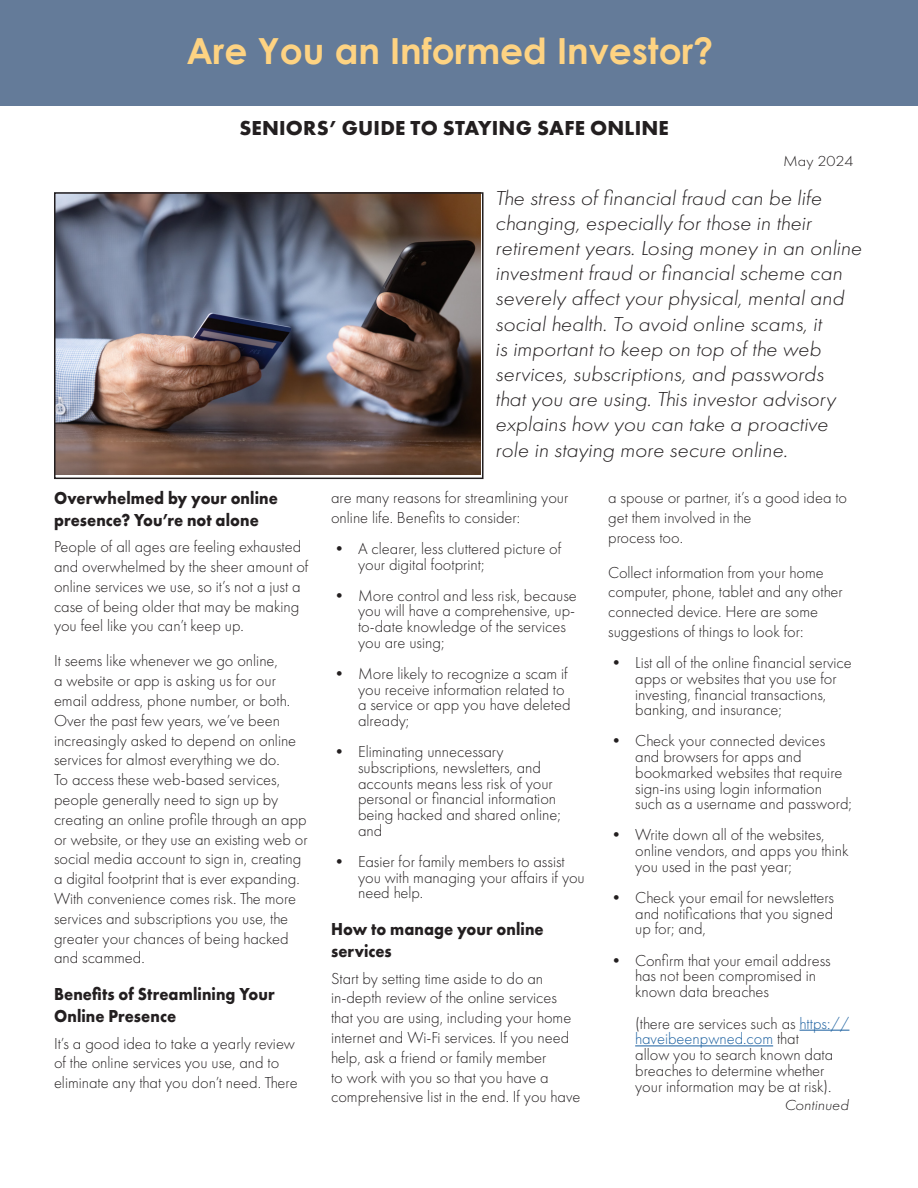
<style>
.page{position:relative;width:918px;height:1188px;background:#fff}
.page>*{position:absolute;margin:0;border:0;box-sizing:border-box;transform-origin:0 0}
.Header_-page_-_white{font:700 36px "Century Gothic";color:#fed382}
.Body{font:italic 300 21px/25.2px "Futura PT";color:#231f20;scale:1.1 1}
.Subhead{font:700 21px "Futura PT";letter-spacing:.01em;color:#231f20}
.Paragraph_Style_2{font:700 18px/21.6px "Futura PT";letter-spacing:.005em;color:#231f20;scale:.9 1}
.Body-2{font:300 16.5px/19.8px "Futura PT";color:#231f20}
.Body-3{font:italic 300 15px "Futura PT";color:#231f20;scale:1.1 1}
.Body-4{font:300 15px "Futura PT";color:#231f20;scale:1.1 1}
.s1{color:#175d9e}
</style>
<div class="page">
<div style="left:0;top:0;width:918px;height:106px;background:#647b99"></div>
<img style="left:57px;top:195px;width:424px;height:279px">
<div style="left:54px;top:192px;width:430px;height:287px;border:2px solid #231f20"></div>
<hr style="left:800px;top:1030px;width:49px;height:1px;background:#175d9e">
<hr style="left:635px;top:1045px;width:138px;height:1px;background:#175d9e">
<p class="Header_-page_-_white" style="left:186px;top:23px;width:529px">Are You an Informed Investor?</p>
<p class="Subhead" style="left:239px;top:115px;width:431px">SENIORS’ GUIDE TO STAYING SAFE ONLINE</p>
<p class="Body-4" style="left:783px;top:152px;width:65px">May 2024</p>
<p class="Paragraph_Style_2" style="left:54px;top:487px;width:250px">Overwhelmed by your online presence? You’re not alone</p>
<p class="Body-2" style="left:54px;top:537px;width:256px">People of all ages are feeling exhausted and overwhelmed by the sheer amount of online services we use, so it’s not a just a case of being older that may be making you feel like you can’t keep up.</p>
<p class="Body-2" style="left:54px;top:651px;width:255px">It seems like whenever we go online,<br>a website or app is asking us for our email address, phone number, or both.<br>Over the past few years, we’ve been increasingly asked to depend on online services for almost everything we do.<br>To access these web-based services, people generally need to sign up by creating an online profile through an app or website, or they use an existing web or social media account to sign in, creating a digital footprint that is ever expanding.<br>With convenience comes risk. The more services and subscriptions you use, the greater your chances of being hacked and scammed.</p>
<p class="Paragraph_Style_2" style="left:54px;top:983px;width:247px">Benefits of Streamlining Your<br>Online Presence</p>
<p class="Body-2" style="left:54px;top:1033px;width:245px">It’s a good idea to take a yearly review of the online services you use, and to eliminate any that you don’t need. There</p>
<p class="Body" style="left:495px;top:185px;width:335px">The stress of financial fraud can be life changing, especially for those in their retirement years. Losing money in an online investment fraud or financial scheme can severely affect your physical, mental and social health. To avoid online scams, it<br>is important to keep on top of the web services, subscriptions, and passwords<br>that you are using. This investor advisory explains how you can take a proactive role in staying more secure online.</p>
<p class="Body-2" style="left:331px;top:488px;width:239px">are many reasons for streamlining your online life. Benefits to consider:</p>
<p class="Body-2" style="left:358px;top:541px;width:205px;line-height:15.8px;text-indent:-27px">• A clearer, less cluttered picture of your digital footprint;</p>
<p class="Body-2" style="left:358px;top:587px;width:220px;line-height:15.8px;text-indent:-27px">• More control and less risk, because you will have a comprehensive, up&shy;to-date knowledge of the services you are using;</p>
<p class="Body-2" style="left:358px;top:666px;width:214px;line-height:15.8px;text-indent:-27px">• More likely to recognize a scam if you receive information related to a service or app you have deleted already;</p>
<p class="Body-2" style="left:358px;top:744px;width:204px;line-height:15.8px;text-indent:-27px">• Eliminating unnecessary subscriptions, newsletters, and accounts means less risk of your personal or financial information being hacked and shared online; and</p>
<p class="Body-2" style="left:358px;top:854px;width:228px;line-height:15.8px;text-indent:-27px">• Easier for family members to assist you with managing your affairs if you need help.</p>
<p class="Paragraph_Style_2" style="left:331px;top:918px;width:238px">How to manage your online services</p>
<p class="Body-2" style="left:331px;top:968px;width:251px">Start by setting time aside to do an in-depth review of the online services that you are using, including your home internet and Wi-Fi services. If you need help, ask a friend or family member<br>to work with you so that you have a comprehensive list in the end. If you have</p>
<p class="Body-2" style="left:608px;top:488px;width:241px">a spouse or partner, it’s a good idea to get them involved in the<br>process too.</p>
<p class="Body-2" style="left:608px;top:562px;width:236px">Collect information from your home computer, phone, tablet and any other connected device. Here are some suggestions of things to look for:</p>
<p class="Body-2" style="left:635px;top:655px;width:218px;line-height:15.8px;text-indent:-27px">• List all of the online financial service apps or websites that you use for investing, financial transactions, banking, and insurance;</p>
<p class="Body-2" style="left:635px;top:733px;width:218px;line-height:15.8px;text-indent:-27px">• Check your connected devices and browsers for apps and bookmarked websites that require sign-ins using login information such as a username and password;</p>
<p class="Body-2" style="left:635px;top:827px;width:215px;line-height:15.8px;text-indent:-27px">• Write down all of the websites, online vendors, and apps you think you used in the past year;</p>
<p class="Body-2" style="left:635px;top:890px;width:200px;line-height:15.8px;text-align:justify;text-indent:-27px">• Check your email for newsletters and notifications that you signed up for; and,</p>
<p class="Body-2" style="left:635px;top:952px;width:197px;line-height:15.8px;text-indent:-27px">• Confirm that your email address has not been compromised in known data breaches</p>
<p class="Body-2" style="left:635px;top:1015px;width:216px;line-height:15.8px">(there are services such as <span class="s1">https:// haveibeenpwned.com</span> that<br>allow you to search known data breaches to determine whether your information may be at risk).</p>
<p class="Body-3" style="left:784px;top:1097px;width:60px">Continued</p>
</div>
